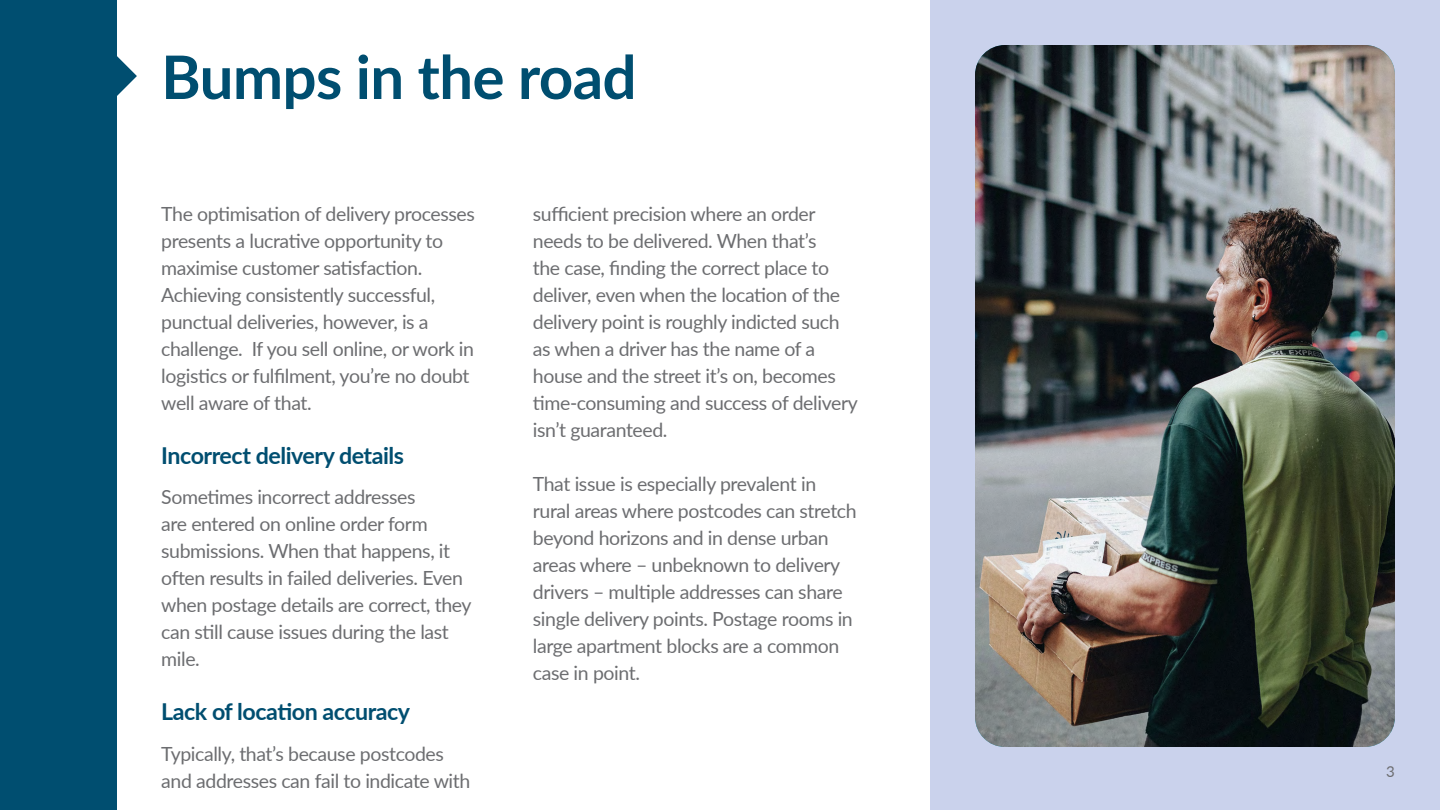
<style>
.page{position:relative;width:1440px;height:810px;background:#fff}
.page>*{position:absolute;margin:0;border:0;box-sizing:border-box;transform-origin:0 0}
.t1{font:700 60px "Lato";letter-spacing:-.01em;color:#004e70}
.t2{font:700 23.25px "Lato";letter-spacing:-.02em;color:#004e70}
.t3{font:19.5px/27px "Lato";letter-spacing:-.02em;color:#6c6d70}
.t4{font:15px "Lato";color:#6c6d70}
</style>
<div class="page">
<div style="left:930px;top:0;width:510px;height:810px;background:#cad2ec"></div>
<div style="left:0;top:0;width:116px;height:810px;background:#004e70"></div>
<svg style="left:116px;top:55px;width:21px;height:42px"></svg>
<img style="left:975px;top:45px;width:420px;height:702px">
<p class="t1" style="left:161px;top:33px;width:477px">Bumps in the road</p>
<p class="t3" style="left:161px;top:199px;width:315px">The optimisation of delivery processes presents a lucrative opportunity to maximise customer satisfaction.<br>Achieving consistently successful, punctual deliveries, however, is a challenge. If you sell online, or work in logistics or fulfilment, you’re no doubt well aware of that.</p>
<p class="t2" style="left:161px;top:438px;width:244px">Incorrect delivery details</p>
<p class="t3" style="left:161px;top:483px;width:312px">Sometimes incorrect addresses<br>are entered on online order form submissions. When that happens, it often results in failed deliveries. Even when postage details are correct, they can still cause issues during the last mile.</p>
<p class="t2" style="left:161px;top:694px;width:250px">Lack of location accuracy</p>
<p class="t3" style="left:161px;top:739px;width:311px">Typically, that’s because postcodes and addresses can fail to indicate with</p>
<p class="t3" style="left:533px;top:199px;width:326px">sufficient precision where an order needs to be delivered. When that’s<br>the case, finding the correct place to deliver, even when the location of the delivery point is roughly indicted such as when a driver has the name of a house and the street it’s on, becomes time-consuming and success of delivery isn’t guaranteed.</p>
<p class="t3" style="left:533px;top:469px;width:325px">That issue is especially prevalent in rural areas where postcodes can stretch beyond horizons and in dense urban areas where – unbeknown to delivery drivers – multiple addresses can share single delivery points. Postage rooms in large apartment blocks are a common case in point.</p>
<p class="t4" style="left:1386px;top:761px;width:10px">3</p>
</div>
